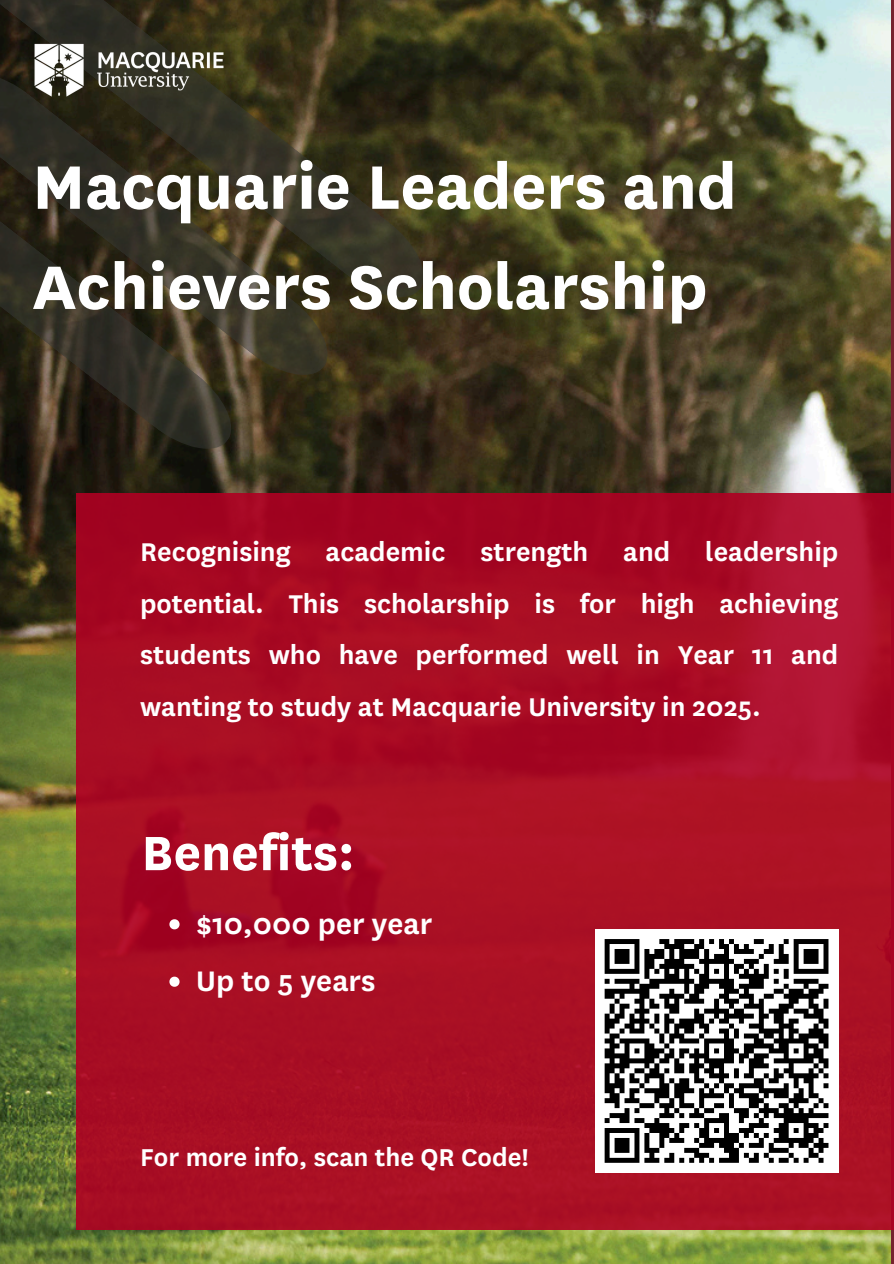
<style>
.page{position:relative;width:894px;height:1264px;background:#fff}
.page>*{position:absolute;margin:0;border:0;box-sizing:border-box;transform-origin:0 0}
.t1{font:700 71.7px/100.2px "National";color:#fff}
.t2{font:700 56.25px "National";color:#fff}
.t3{font:600 33px "National";color:#fff}
.t4{font:600 30px/51.8px "National";color:#fff;text-align:justify}
.t5{font:600 28.5px "National";color:#fff}
</style>
<div class="page">
<img style="left:0;top:0;width:890px;height:1263px">
<svg style="left:0;top:382px;width:239px;height:73px;background:#2f291d"></svg>
<svg style="left:0;top:304px;width:335px;height:78px;background:#3b3525"></svg>
<svg style="left:0;top:0;width:431px;height:304px;background:#35301e"></svg>
<img style="left:32px;top:24px;width:215px;height:79px">
<div style="left:76px;top:493px;width:817px;height:736px;background:linear-gradient(to right,#a60a21,#ae1229)"></div>
<svg style="left:169px;top:919px;width:10px;height:10px"></svg>
<svg style="left:169px;top:976px;width:10px;height:10px"></svg>
<div style="left:594px;top:929px;width:244px;height:243px;background:#fff"></div>
<svg style="left:604px;top:939px;width:225px;height:224px"></svg>
<h1 class="t1" style="left:32px;top:137px;width:705px">Macquarie Leaders and<br>Achievers Scholarship</h1>
<p class="t4" style="left:140px;top:526px;width:699px">Recognising academic strength and leadership potential. This scholarship is for high achieving students who have performed well in Year 11 and wanting to study at Macquarie University in 2025.</p>
<h3 class="t2" style="left:141px;top:819px;width:214px">Benefits:</h3>
<h2 class="t3" style="left:196px;top:904px;width:237px">$10,000 per year</h2>
<p class="t3" style="left:196px;top:961px;width:181px">Up to 5 years</p>
<p class="t5" style="left:140px;top:1139px;width:389px">For more info, scan the QR Code!</p>
</div>
